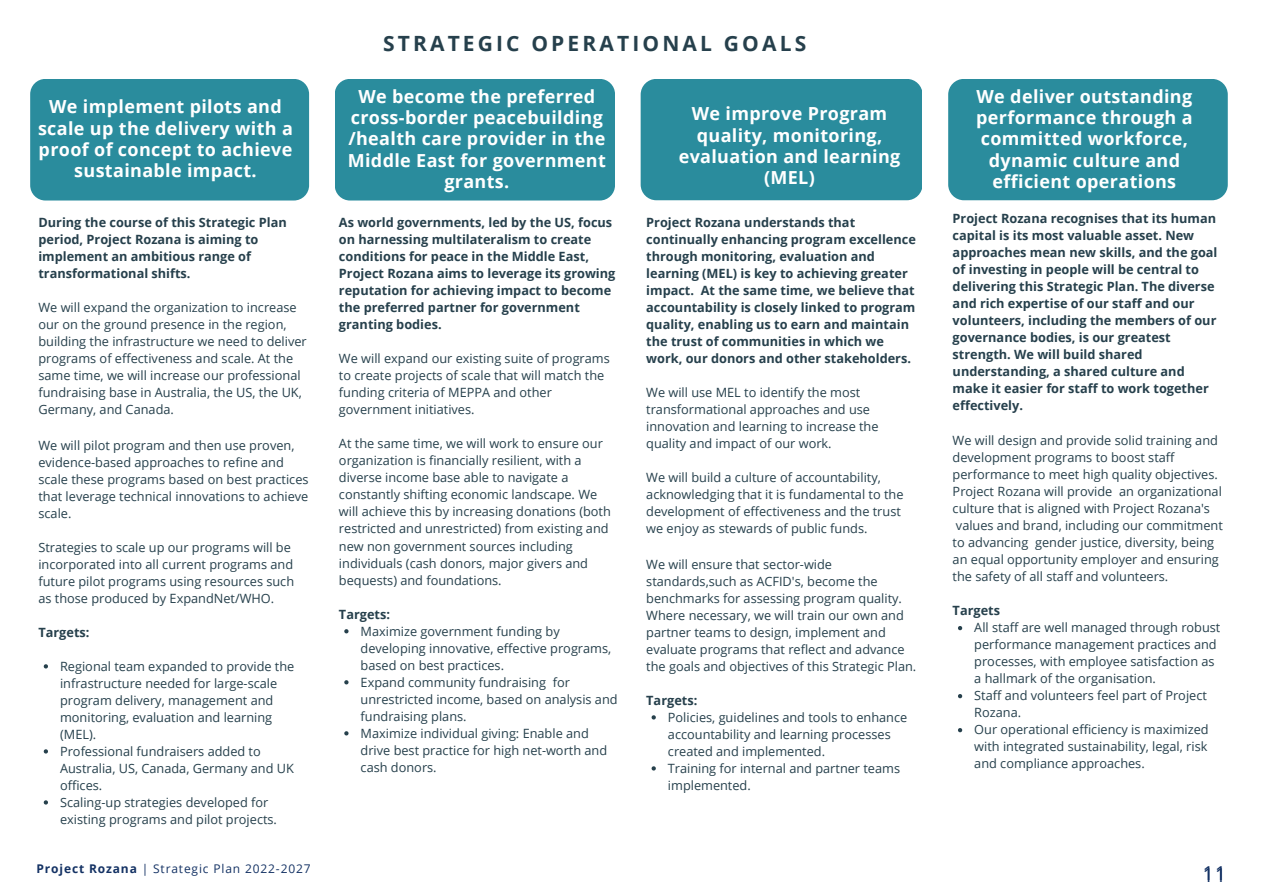
<style>
.page{position:relative;width:1263px;height:894px;background:#fff}
.page>*{position:absolute;margin:0;border:0;box-sizing:border-box;transform-origin:0 0}
.t1{font:700 21px "Open Sans";letter-spacing:.15em;color:#26404c}
.t2{font:19.2px "Open Sans";color:#143264}
.t3{font:700 18px/21.3px "Open Sans";letter-spacing:.02em;color:#fff;text-align:center}
.t4{font:12.75px/17px "Open Sans";color:#26404c}
.t5{font:700 12.75px/17px "Open Sans";color:#26404c}
.t6{font:12px "Open Sans";letter-spacing:.07em;color:#143264}
.s1{font-weight:700}
</style>
<div class="page">
<svg style="left:44px;top:664px;width:4px;height:4px"></svg>
<svg style="left:44px;top:749px;width:4px;height:4px"></svg>
<svg style="left:44px;top:800px;width:4px;height:4px"></svg>
<div style="left:30px;top:79px;width:279px;height:121px;background:#2a8c9d;border-radius:15px"></div>
<div style="left:335px;top:79px;width:279px;height:121px;background:#2a8c9d;border-radius:15px"></div>
<div style="left:641px;top:79px;width:281px;height:121px;background:#2a8c9d;border-radius:16px"></div>
<div style="left:948px;top:79px;width:280px;height:121px;background:#2a8c9d;border-radius:16px"></div>
<svg style="left:958px;top:626px;width:4px;height:4px"></svg>
<svg style="left:958px;top:694px;width:4px;height:4px"></svg>
<svg style="left:958px;top:728px;width:4px;height:4px"></svg>
<svg style="left:652px;top:715px;width:4px;height:4px"></svg>
<svg style="left:652px;top:766px;width:4px;height:4px"></svg>
<svg style="left:344px;top:629px;width:5px;height:4px"></svg>
<svg style="left:344px;top:680px;width:5px;height:4px"></svg>
<svg style="left:344px;top:731px;width:5px;height:4px"></svg>
<h1 class="t1" style="left:383px;top:29px;width:425px">STRATEGIC OPERATIONAL GOALS</h1>
<h3 class="t3" style="left:38px;top:96px;width:256px">We implement pilots and scale up the delivery with a proof of concept to achieve sustainable impact.</h3>
<h3 class="t3" style="left:348px;top:85px;width:260px">We become the preferred cross-border peacebuilding /health care provider in the<br>Middle East for government grants.</h3>
<p class="t5" style="left:38px;top:214px;width:250px">During the course of this Strategic Plan period, Project Rozana is aiming to implement an ambitious range of transformational shifts.</p>
<p class="t4" style="left:38px;top:299px;width:270px">We will expand the organization to increase our on the ground presence in the region, building the infrastructure we need to deliver programs of effectiveness and scale. At the same time, we will increase our professional fundraising base in Australia, the US, the UK, Germany, and Canada.</p>
<p class="t4" style="left:38px;top:436px;width:272px">We will pilot program and then use proven, evidence-based approaches to refine and scale these programs based on best practices that leverage technical innovations to achieve scale.</p>
<p class="t4" style="left:38px;top:538px;width:257px">Strategies to scale up our programs will be incorporated into all current programs and future pilot programs using resources such as those produced by ExpandNet/WHO.</p>
<p class="t5" style="left:38px;top:623px;width:53px">Targets:</p>
<p class="t4" style="left:60px;top:657px;width:236px">Regional team expanded to provide the infrastructure needed for large-scale program delivery, management and monitoring, evaluation and learning (MEL).<br>Professional fundraisers added to<br>Australia, US, Canada, Germany and UK offices.<br>Scaling-up strategies developed for existing programs and pilot projects.</p>
<p class="t5" style="left:339px;top:214px;width:278px">As world governments, led by the US, focus on harnessing multilateralism to create conditions for peace in the Middle East, Project Rozana aims to leverage its growing reputation for achieving impact to become the preferred partner for government granting bodies.</p>
<p class="t4" style="left:339px;top:350px;width:272px">We will expand our existing suite of programs to create projects of scale that will match the funding criteria of MEPPA and other government initiatives.</p>
<p class="t4" style="left:339px;top:435px;width:273px">At the same time, we will work to ensure our organization is financially resilient, with a diverse income base able to navigate a constantly shifting economic landscape. We will achieve this by increasing donations (both restricted and unrestricted) from existing and new non government sources including individuals (cash donors, major givers and bequests) and foundations.</p>
<p class="t5" style="left:339px;top:605px;width:53px">Targets:</p>
<p class="t4" style="left:361px;top:622px;width:259px">Maximize government funding by developing innovative, effective programs, based on best practices.<br>Expand community fundraising for unrestricted income, based on analysis and fundraising plans.<br>Maximize individual giving: Enable and drive best practice for high net-worth and cash donors.</p>
<h3 class="t3" style="left:679px;top:103px;width:223px">We improve Program quality, monitoring, evaluation and learning (MEL)</h3>
<p class="t5" style="left:646px;top:214px;width:271px">Project Rozana understands that continually enhancing program excellence through monitoring, evaluation and learning (MEL) is key to achieving greater impact. At the same time, we believe that accountability is closely linked to program quality, enabling us to earn and maintain the trust of communities in which we work, our donors and other stakeholders.</p>
<p class="t4" style="left:646px;top:384px;width:234px">We will use MEL to identify the most transformational approaches and use innovation and learning to increase the quality and impact of our work.</p>
<p class="t4" style="left:646px;top:469px;width:259px">We will build a culture of accountability, acknowledging that it is fundamental to the development of effectiveness and the trust we enjoy as stewards of public funds.</p>
<p class="t4" style="left:646px;top:555px;width:272px">We will ensure that sector-wide standards,such as ACFID's, become the benchmarks for assessing program quality.<br>Where necessary, we will train our own and partner teams to design, implement and evaluate programs that reflect and advance the goals and objectives of this Strategic Plan.</p>
<p class="t5" style="left:646px;top:691px;width:53px">Targets:</p>
<p class="t4" style="left:668px;top:708px;width:241px">Policies, guidelines and tools to enhance accountability and learning processes created and implemented.<br>Training for internal and partner teams implemented.</p>
<h3 class="t3" style="left:976px;top:85px;width:218px">We deliver outstanding performance through a committed workforce, dynamic culture and efficient operations</h3>
<p class="t5" style="left:953px;top:209px;width:266px">Project Rozana recognises that its human capital is its most valuable asset. New approaches mean new skills, and the goal of investing in people will be central to delivering this Strategic Plan. The diverse and rich expertise of our staff and our volunteers, including the members of our governance bodies, is our greatest strength. We will build shared understanding, a shared culture and make it easier for staff to work together effectively.</p>
<p class="t4" style="left:953px;top:431px;width:272px">We will design and provide solid training and development programs to boost staff performance to meet high quality objectives.<br>Project Rozana will provide an organizational culture that is aligned with Project Rozana's values and brand, including our commitment to advancing gender justice, diversity, being an equal opportunity employer and ensuring the safety of all staff and volunteers.</p>
<p class="t5" style="left:953px;top:601px;width:49px">Targets</p>
<p class="t4" style="left:974px;top:618px;width:248px">All staff are well managed through robust performance management practices and processes, with employee satisfaction as a hallmark of the organisation.<br>Staff and volunteers feel part of Project Rozana.<br>Our operational efficiency is maximized with integrated sustainability, legal, risk and compliance approaches.</p>
<p class="t6" style="left:37px;top:859px;width:276px"><span class="s1">Project Rozana</span> | Strategic Plan 2022-2027</p>
<h2 class="t2" style="left:1203px;top:859px;width:25px">11</h2>
</div>
